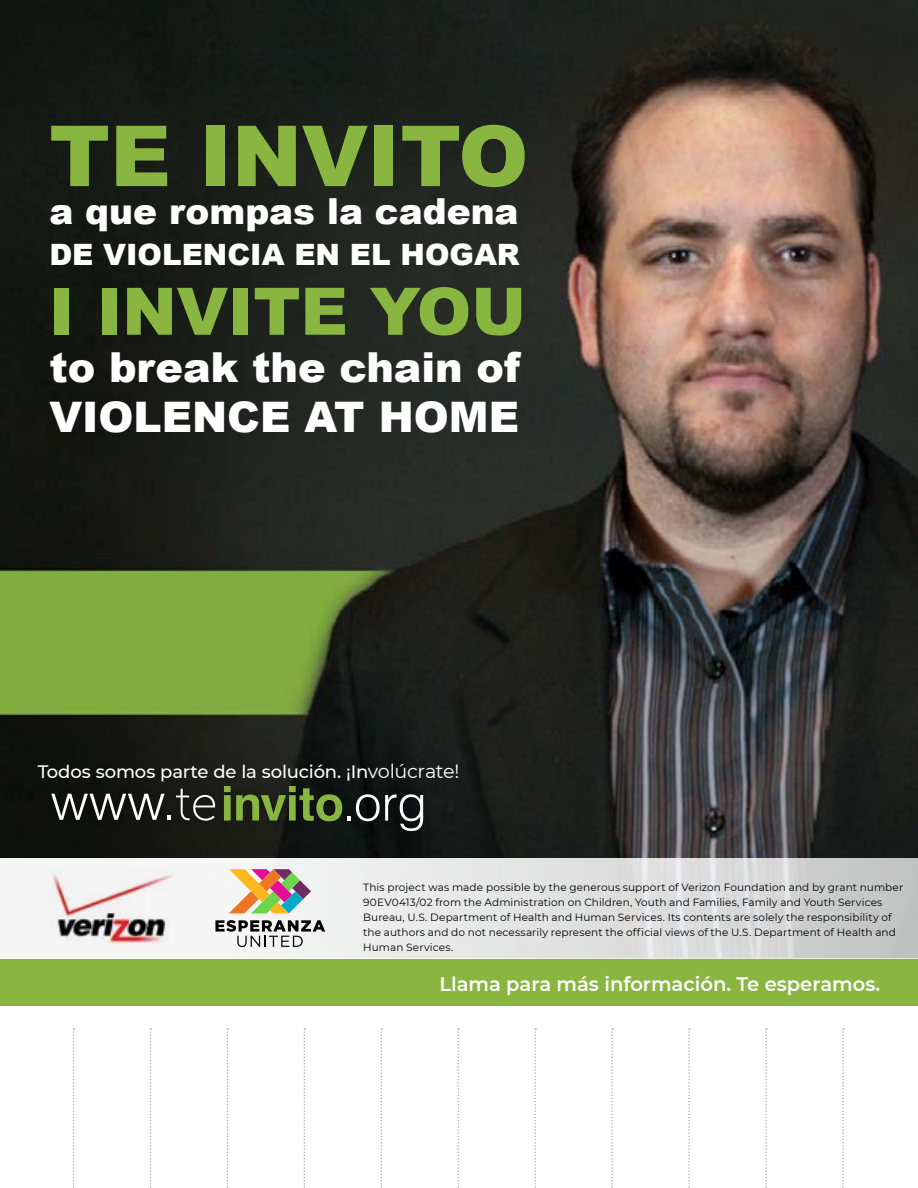
<style>
.page{position:relative;width:918px;height:1188px;background:#fff}
.page>*{position:absolute;margin:0;border:0;box-sizing:border-box;transform-origin:0 0}
.t1{font:900 84.3px "Arial";color:#88b640}
.t2{font:900 65.55px "Arial";color:#88b640}
.t3{font:900 42.15px "Arial";color:#fff}
.t4{font:900 41.4px "Arial";color:#fff}
.t5{font:900 35.85px "Arial";color:#fff}
.t6{font:900 29.4px "Arial";color:#fff}
.t7{font:600 19.5px "Montserrat";color:#fff}
.t8{font:500 18px "Montserrat";letter-spacing:-.01em;color:#fff}
.t9{font:10.5px/15px "Montserrat";letter-spacing:.01em;color:#000}
.s1{font-weight:400;font-size:19.2px}
</style>
<div class="page">
<img style="left:0;top:0;width:918px;height:858px">
<svg style="left:73px;top:1028px;width:2px;height:160px"></svg>
<svg style="left:227px;top:1028px;width:1px;height:160px"></svg>
<svg style="left:381px;top:1028px;width:1px;height:160px"></svg>
<svg style="left:534px;top:1028px;width:2px;height:160px"></svg>
<svg style="left:688px;top:1028px;width:2px;height:160px"></svg>
<svg style="left:842px;top:1028px;width:2px;height:160px"></svg>
<svg style="left:150px;top:1028px;width:1px;height:160px"></svg>
<svg style="left:304px;top:1028px;width:1px;height:160px"></svg>
<svg style="left:458px;top:1028px;width:1px;height:160px"></svg>
<svg style="left:611px;top:1028px;width:2px;height:160px"></svg>
<svg style="left:765px;top:1028px;width:2px;height:160px"></svg>
<div style="left:0;top:958px;width:918px;height:48px;background:#88b640"></div>
<div style="left:43px;top:778px;width:389px;height:62px;background:#131512"></div>
<svg style="left:224px;top:786px;width:199px;height:45px"></svg>
<svg style="left:51px;top:789px;width:164px;height:32px"></svg>
<svg style="left:49px;top:858px;width:869px;height:100px"></svg>
<img style="left:49px;top:869px;width:127px;height:76px">
<svg style="left:215px;top:920px;width:110px;height:27px"></svg>
<svg style="left:229px;top:869px;width:83px;height:44px"></svg>
<h1 class="t1" style="left:49px;top:95px;width:481px">TE INVITO</h1>
<h3 class="t5" style="left:49px;top:185px;width:471px">a que rompas la cadena</h3>
<h3 class="t6" style="left:49px;top:233px;width:472px">DE VIOLENCIA EN EL HOGAR</h3>
<h2 class="t2" style="left:49px;top:264px;width:478px">I INVITE YOU</h2>
<h3 class="t4" style="left:49px;top:337px;width:472px">to break the chain of</h3>
<h3 class="t3" style="left:49px;top:386px;width:471px">VIOLENCE AT HOME</h3>
<h3 class="t8" style="left:38px;top:759px;width:423px">Todos somos parte de la solución. ¡In<span class="s1">volúcrate!</span></h3>
<p class="t9" style="left:363px;top:879px;width:542px">This project was made possible by the generous support of Verizon Foundation and by grant number 90EV0413/02 from the Administration on Children, Youth and Families, Family and Youth Services Bureau, U.S. Department of Health and Human Services. Its contents are solely the responsibility of the authors and do not necessarily represent the official views of the U.S. Department of Health and Human Services.</p>
<h3 class="t7" style="left:439px;top:970px;width:442px">Llama para más información. Te esperamos.</h3>
</div>
